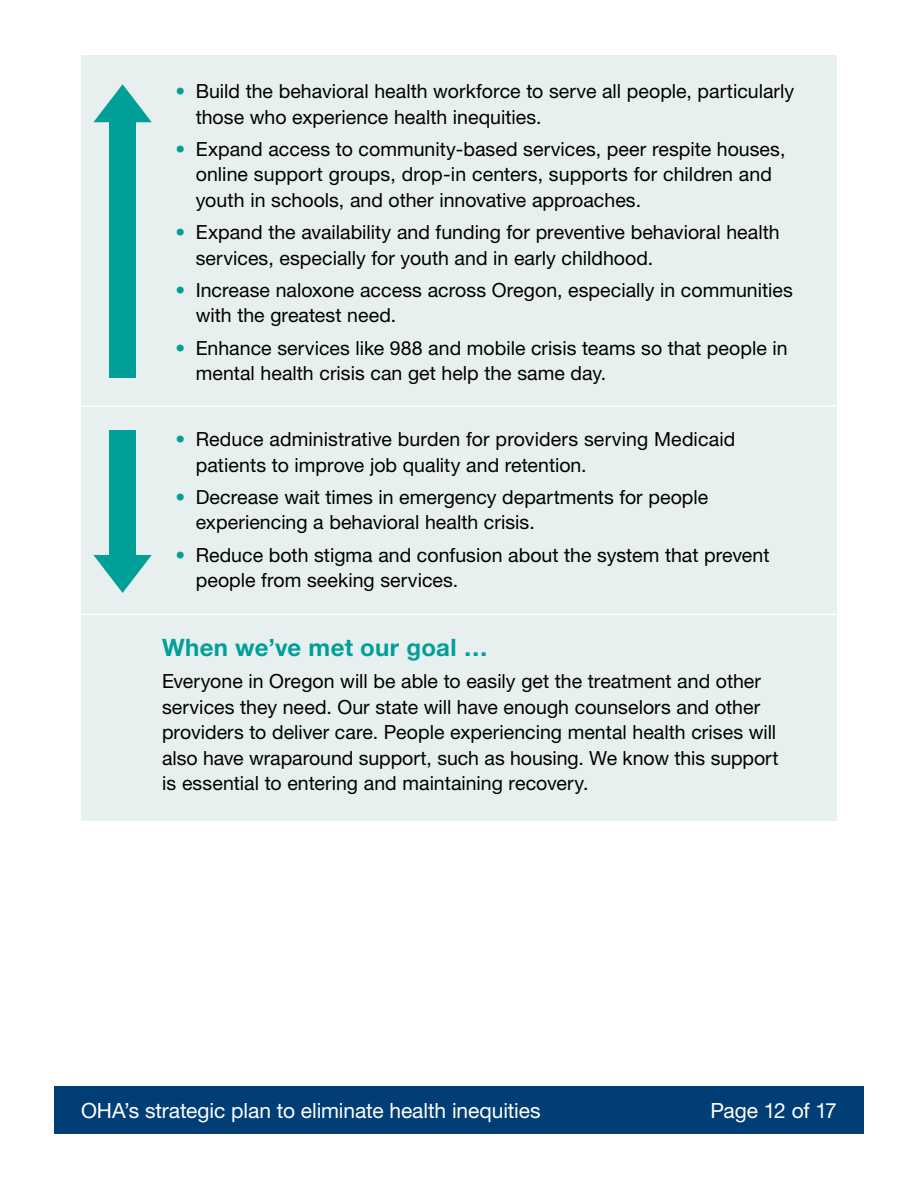
<style>
.page{position:relative;width:918px;height:1188px;background:#fff}
.page>*{position:absolute;margin:0;border:0;box-sizing:border-box;transform-origin:0 0}
.h4pillar{font:700 24px "Helvetica Neue LT Std";letter-spacing:.015em;color:#009f98}
.t1{font:21px "Helvetica Neue LT Std";letter-spacing:-.005em;color:#fff}
.bodypillar{font:19.5px/25.5px "Helvetica Neue LT Std";color:#000}
.s1{color:#009f98}
</style>
<div class="page">
<div style="left:54px;top:1086px;width:810px;height:48px;background:#003e75"></div>
<div style="left:81px;top:56px;width:756px;height:765px;background:#e7f0ef"></div>
<hr style="left:40px;top:405px;width:838px;height:2px;background:#fff">
<hr style="left:40px;top:614px;width:838px;height:1px;background:#fff">
<div style="left:109px;top:121px;width:27px;height:257px;background:#009f98"></div>
<svg style="left:93px;top:84px;width:59px;height:38px"></svg>
<div style="left:109px;top:430px;width:27px;height:127px;background:#009f98"></div>
<svg style="left:93px;top:555px;width:59px;height:38px"></svg>
<p class="bodypillar" style="left:196px;top:78px;width:600px;text-indent:-20px"><span class="s1">•</span> Build the behavioral health workforce to serve all people, particularly those who experience health inequities.</p>
<p class="bodypillar" style="left:196px;top:136px;width:591px;text-indent:-20px"><span class="s1">•</span> Expand access to community-based services, peer respite houses, online support groups, drop-in centers, supports for children and youth in schools, and other innovative approaches.</p>
<p class="bodypillar" style="left:196px;top:219px;width:585px;text-indent:-20px"><span class="s1">•</span> Expand the availability and funding for preventive behavioral health services, especially for youth and in early childhood.</p>
<p class="bodypillar" style="left:196px;top:277px;width:599px;text-indent:-20px"><span class="s1">•</span> Increase naloxone access across Oregon, especially in communities with the greatest need.</p>
<p class="bodypillar" style="left:196px;top:335px;width:593px;text-indent:-20px"><span class="s1">•</span> Enhance services like 988 and mobile crisis teams so that people in mental health crisis can get help the same day.</p>
<p class="bodypillar" style="left:196px;top:426px;width:541px;text-indent:-20px"><span class="s1">•</span> Reduce administrative burden for providers serving Medicaid patients to improve job quality and retention.</p>
<p class="bodypillar" style="left:196px;top:484px;width:514px;text-indent:-20px"><span class="s1">•</span> Decrease wait times in emergency departments for people experiencing a behavioral health crisis.</p>
<p class="bodypillar" style="left:196px;top:542px;width:575px;text-indent:-20px"><span class="s1">•</span> Reduce both stigma and confusion about the system that prevent people from seeking services.</p>
<h4 class="h4pillar" style="left:162px;top:633px;width:327px">When we’ve met our goal …</h4>
<p class="bodypillar" style="left:162px;top:668px;width:618px">Everyone in Oregon will be able to easily get the treatment and other services they need. Our state will have enough counselors and other providers to deliver care. People experiencing mental health crises will also have wraparound support, such as housing. We know this support is essential to entering and maintaining recovery.</p>
<p class="t1" style="left:81px;top:1098px;width:461px">OHA’s strategic plan to eliminate health inequities</p>
<p class="t1" style="left:710px;top:1098px;width:128px">Page 12 of 17</p>
</div>
